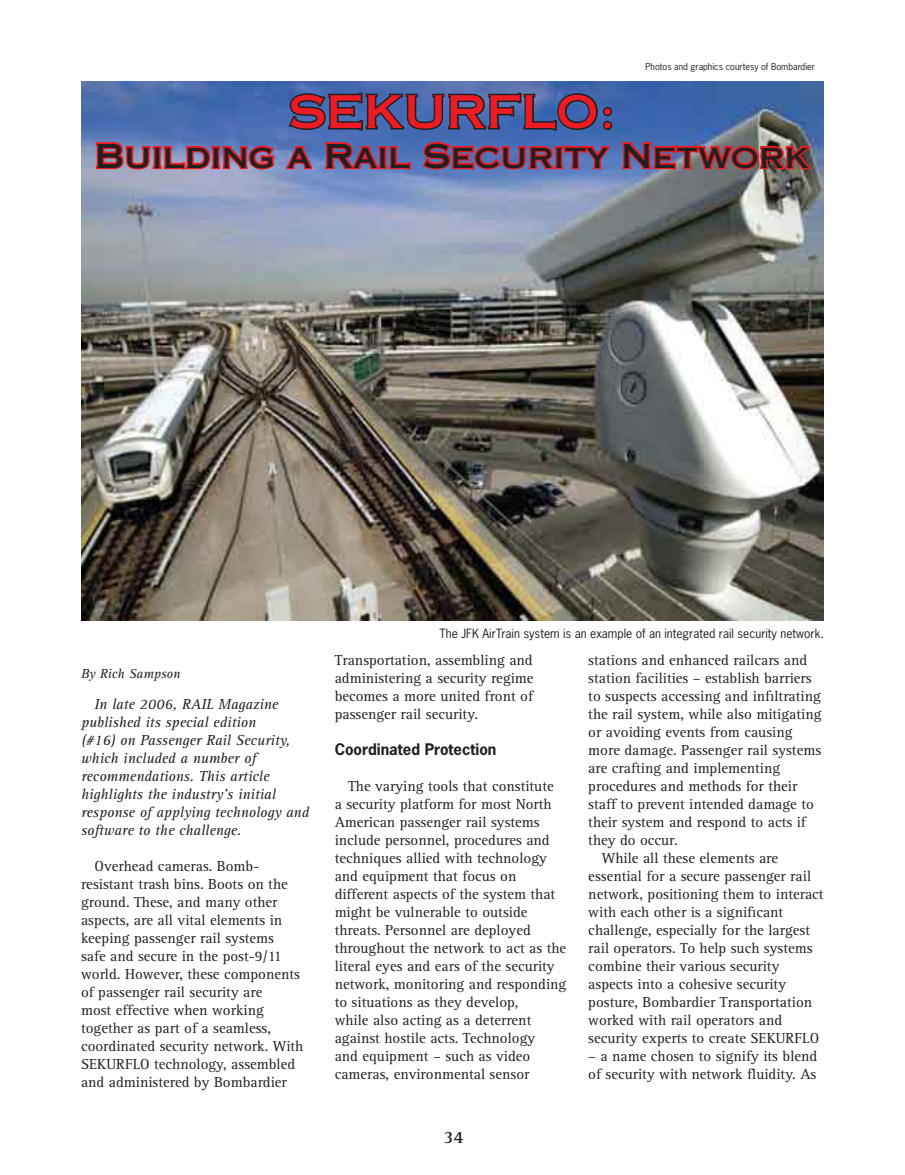
<style>
.page{position:relative;width:905px;height:1175px;background:#fff}
.page>*{position:absolute;margin:0;border:0;box-sizing:border-box;transform-origin:0 0}
.t1{font:45px "Copperplate Thirty One AB";color:#ed1c24}
.t2{font:33px "Copperplate Thirty One AB";color:#231f20}
.t3{font:700 18px "Rotis Serif";color:#231f20}
.t4{font:15px/18px "Rotis Serif";color:#231f20}
.t5{font:italic 15px/18px "Rotis Serif";color:#231f20}
.t6{font:700 15px "News Gothic";color:#231f20}
.t7{font:italic 13.5px "Rotis Serif";color:#231f20}
.t8{font:12px "News Gothic";color:#231f20}
.t9{font:9px "News Gothic";color:#231f20}
</style>
<div class="page">
<img style="left:81px;top:81px;width:743px;height:539px">
<svg style="left:286px;top:91px;width:327px;height:41px;background:#3a517f"></svg>
<svg style="left:94px;top:141px;width:182px;height:30px;background:#b25b77"></svg>
<svg style="left:284px;top:144px;width:30px;height:27px"></svg>
<svg style="left:323px;top:141px;width:89px;height:30px;background:#964e78"></svg>
<svg style="left:420px;top:140px;width:191px;height:31px;background:#944d78"></svg>
<img style="left:621px;top:141px;width:190px;height:40px">
<p class="t9" style="left:645px;top:61px;width:171px">Photos and graphics courtesy of Bombardier</p>
<h1 class="t1" style="left:289px;top:85px;width:329px">SEKURFLO:</h1>
<h2 class="t2" style="left:95px;top:136px;width:716px">Building a Rail Security Network</h2>
<p class="t7" style="left:81px;top:665px;width:101px">By Rich Sampson</p>
<p class="t5" style="left:81px;top:695px;width:230px;text-indent:14px">In late 2006, RAIL Magazine published its special edition<br>(#16) on Passenger Rail Security, which included a number of recommendations. This article highlights the industry’s initial response of applying technology and software to the challenge.</p>
<p class="t4" style="left:81px;top:857px;width:224px;text-indent:14px">Overhead cameras. Bomb&shy;resistant trash bins. Boots on the ground. These, and many other aspects, are all vital elements in keeping passenger rail systems<br>safe and secure in the post-9/11 world. However, these components of passenger rail security are<br>most effective when working together as part of a seamless, coordinated security network. With<br>SEKURFLO technology, assembled and administered by Bombardier</p>
<p class="t8" style="left:439px;top:626px;width:386px">The JFK AirTrain system is an example of an integrated rail security network.</p>
<p class="t4" style="left:334px;top:651px;width:200px;text-align:justify">Transportation, assembling and administering a security regime becomes a more united front of passenger rail security.</p>
<p class="t6" style="left:334px;top:739px;width:163px">Coordinated Protection</p>
<p class="t4" style="left:334px;top:777px;width:233px;text-indent:14px">The varying tools that constitute<br>a security platform for most North American passenger rail systems include personnel, procedures and techniques allied with technology and equipment that focus on different aspects of the system that might be vulnerable to outside threats. Personnel are deployed throughout the network to act as the literal eyes and ears of the security network, monitoring and responding to situations as they develop,<br>while also acting as a deterrent against hostile acts. Technology<br>and equipment – such as video cameras, environmental sensor</p>
<p class="t3" style="left:443px;top:1126px;width:22px">34</p>
<p class="t4" style="left:588px;top:651px;width:220px">stations and enhanced railcars and</p>
<p class="t4" style="left:588px;top:669px;width:225px">station facilities – establish barriers</p>
<p class="t4" style="left:588px;top:687px;width:234px">to suspects accessing and infiltrating</p>
<p class="t4" style="left:588px;top:705px;width:235px">the rail system, while also mitigating</p>
<p class="t4" style="left:588px;top:723px;width:206px">or avoiding events from causing</p>
<p class="t4" style="left:588px;top:741px;width:234px">more damage. Passenger rail systems</p>
<p class="t4" style="left:588px;top:759px;width:193px">are crafting and implementing</p>
<p class="t4" style="left:588px;top:777px;width:210px">procedures and methods for their</p>
<p class="t4" style="left:588px;top:795px;width:227px">staff to prevent intended damage to</p>
<p class="t4" style="left:588px;top:813px;width:219px">their system and respond to acts if</p>
<p class="t4" style="left:588px;top:831px;width:91px">they do occur.</p>
<p class="t4" style="left:602px;top:849px;width:178px">While all these elements are</p>
<p class="t4" style="left:588px;top:867px;width:224px">essential for a secure passenger rail</p>
<p class="t4" style="left:588px;top:885px;width:237px">network, positioning them to interact</p>
<p class="t4" style="left:588px;top:903px;width:196px">with each other is a significant</p>
<p class="t4" style="left:588px;top:921px;width:223px">challenge, especially for the largest</p>
<p class="t4" style="left:588px;top:939px;width:226px">rail operators. To help such systems</p>
<p class="t4" style="left:588px;top:957px;width:193px">combine their various security</p>
<p class="t4" style="left:588px;top:975px;width:199px">aspects into a cohesive security</p>
<p class="t4" style="left:588px;top:993px;width:225px">posture, Bombardier Transportation</p>
<p class="t4" style="left:588px;top:1011px;width:195px">worked with rail operators and</p>
<p class="t4" style="left:588px;top:1029px;width:232px">security experts to create SEKURFLO</p>
<p class="t4" style="left:588px;top:1047px;width:230px">– a name chosen to signify its blend of security with network fluidity. As</p>
</div>
